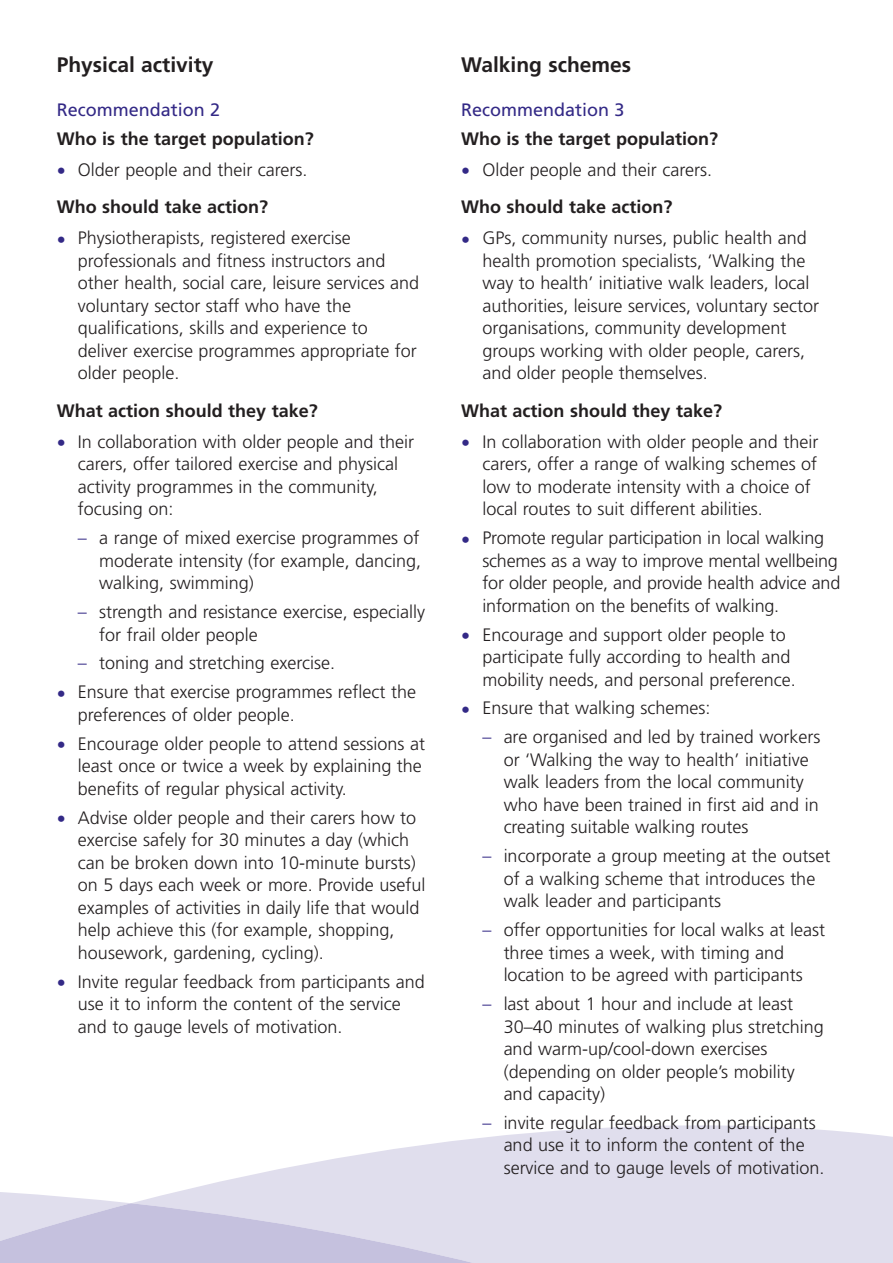
<style>
.page{position:relative;width:893px;height:1263px;background:#fff}
.page>*{position:absolute;margin:0;border:0;box-sizing:border-box;transform-origin:0 0}
.t1{font:700 21px "Frutiger";color:#231f20}
.t2{font:300 18px/22.5px "Frutiger";color:#231f20}
.t3{font:700 18px "Frutiger";color:#231f20}
.t4{font:18px "Frutiger";color:#332986}
.s1{color:#332986}
.s2{font-weight:700}
</style>
<div class="page">
<svg style="left:133px;top:1125px;width:760px;height:78px;fill:#e0deed"></svg>
<svg style="left:0;top:1192px;width:126px;height:11px"></svg>
<svg style="left:0;top:1203px;width:893px;height:60px;background:#d7d4e8"></svg>
<p class="t1" style="left:57px;top:57px;width:158px">Physical activity</p>
<p class="t4" style="left:57px;top:103px;width:165px">Recommendation 2</p>
<p class="t3" style="left:57px;top:131px;width:258px">Who is the target population?</p>
<p class="t2" style="left:57px;top:152px;width:252px;line-height:37.3px"><span class="s1">•</span> Older people and their carers.<br><span class="s2">Who should take action?</span></p>
<p class="t2" style="left:78px;top:228px;width:343px;text-indent:-21px"><span class="s1">•</span> Physiotherapists, registered exercise professionals and fitness instructors and other health, social care, leisure services and voluntary sector staff who have the qualifications, skills and experience to deliver exercise programmes appropriate for older people.</p>
<p class="t3" style="left:57px;top:403px;width:262px">What action should they take?</p>
<p class="t2" style="left:78px;top:432px;width:337px;text-indent:-21px"><span class="s1">•</span> In collaboration with older people and their carers, offer tailored exercise and physical activity programmes in the community, focusing on:</p>
<p class="t2" style="left:99px;top:528px;width:323px;text-align:justify;text-indent:-21px"><span class="s1">–</span> a range of mixed exercise programmes of moderate intensity (for example, dancing, walking, swimming)</p>
<p class="t2" style="left:99px;top:602px;width:327px;text-indent:-21px"><span class="s1">–</span> strength and resistance exercise, especially for frail older people</p>
<p class="t2" style="left:78px;top:653px;width:259px"><span class="s1">–</span> toning and stretching exercise.</p>
<p class="t2" style="left:78px;top:682px;width:340px;text-indent:-21px"><span class="s1">•</span> Ensure that exercise programmes reflect the preferences of older people.</p>
<p class="t2" style="left:78px;top:734px;width:349px;text-indent:-21px"><span class="s1">•</span> Encourage older people to attend sessions at least once or twice a week by explaining the benefits of regular physical activity.</p>
<p class="t2" style="left:78px;top:807px;width:349px;text-indent:-21px"><span class="s1">•</span> Advise older people and their carers how to exercise safely for 30 minutes a day (which can be broken down into 10-minute bursts) on 5 days each week or more. Provide useful examples of activities in daily life that would help achieve this (for example, shopping, housework, gardening, cycling).</p>
<p class="t2" style="left:78px;top:971px;width:348px;text-indent:-21px"><span class="s1">•</span> Invite regular feedback from participants and use it to inform the content of the service and to gauge levels of motivation.</p>
<p class="t1" style="left:461px;top:57px;width:172px">Walking schemes</p>
<p class="t4" style="left:461px;top:103px;width:165px">Recommendation 3</p>
<p class="t3" style="left:461px;top:131px;width:258px">Who is the target population?</p>
<p class="t2" style="left:461px;top:152px;width:252px;line-height:37.3px"><span class="s1">•</span> Older people and their carers.<br><span class="s2">Who should take action?</span></p>
<p class="t2" style="left:482px;top:228px;width:338px;text-indent:-21px"><span class="s1">•</span> GPs, community nurses, public health and health promotion specialists, ‘Walking the way to health’ initiative walk leaders, local authorities, leisure services, voluntary sector organisations, community development groups working with older people, carers, and older people themselves.</p>
<p class="t3" style="left:461px;top:403px;width:262px">What action should they take?</p>
<p class="t2" style="left:482px;top:432px;width:337px;text-indent:-21px"><span class="s1">•</span> In collaboration with older people and their carers, offer a range of walking schemes of low to moderate intensity with a choice of local routes to suit different abilities.</p>
<p class="t2" style="left:482px;top:528px;width:359px;text-indent:-21px"><span class="s1">•</span> Promote regular participation in local walking schemes as a way to improve mental wellbeing for older people, and provide health advice and information on the benefits of walking.</p>
<p class="t2" style="left:482px;top:624px;width:315px;text-indent:-21px"><span class="s1">•</span> Encourage and support older people to participate fully according to health and mobility needs, and personal preference.</p>
<p class="t2" style="left:461px;top:698px;width:251px"><span class="s1">•</span> Ensure that walking schemes:</p>
<p class="t2" style="left:504px;top:727px;width:318px;text-indent:-21px"><span class="s1">–</span> are organised and led by trained workers or ‘Walking the way to health’ initiative walk leaders from the local community who have been trained in first aid and in creating suitable walking routes</p>
<p class="t2" style="left:504px;top:846px;width:328px;text-indent:-21px"><span class="s1">–</span> incorporate a group meeting at the outset of a walking scheme that introduces the walk leader and participants</p>
<p class="t2" style="left:504px;top:920px;width:323px;text-indent:-21px"><span class="s1">–</span> offer opportunities for local walks at least three times a week, with timing and location to be agreed with participants</p>
<p class="t2" style="left:504px;top:994px;width:322px;text-indent:-21px"><span class="s1">–</span> last about 1 hour and include at least 30–40 minutes of walking plus stretching and warm-up/cool-down exercises (depending on older people’s mobility and capacity)</p>
<p class="t2" style="left:504px;top:1113px;width:322px;text-indent:-21px"><span class="s1">–</span> invite regular feedback from participants and use it to inform the content of the service and to gauge levels of motivation.</p>
</div>
